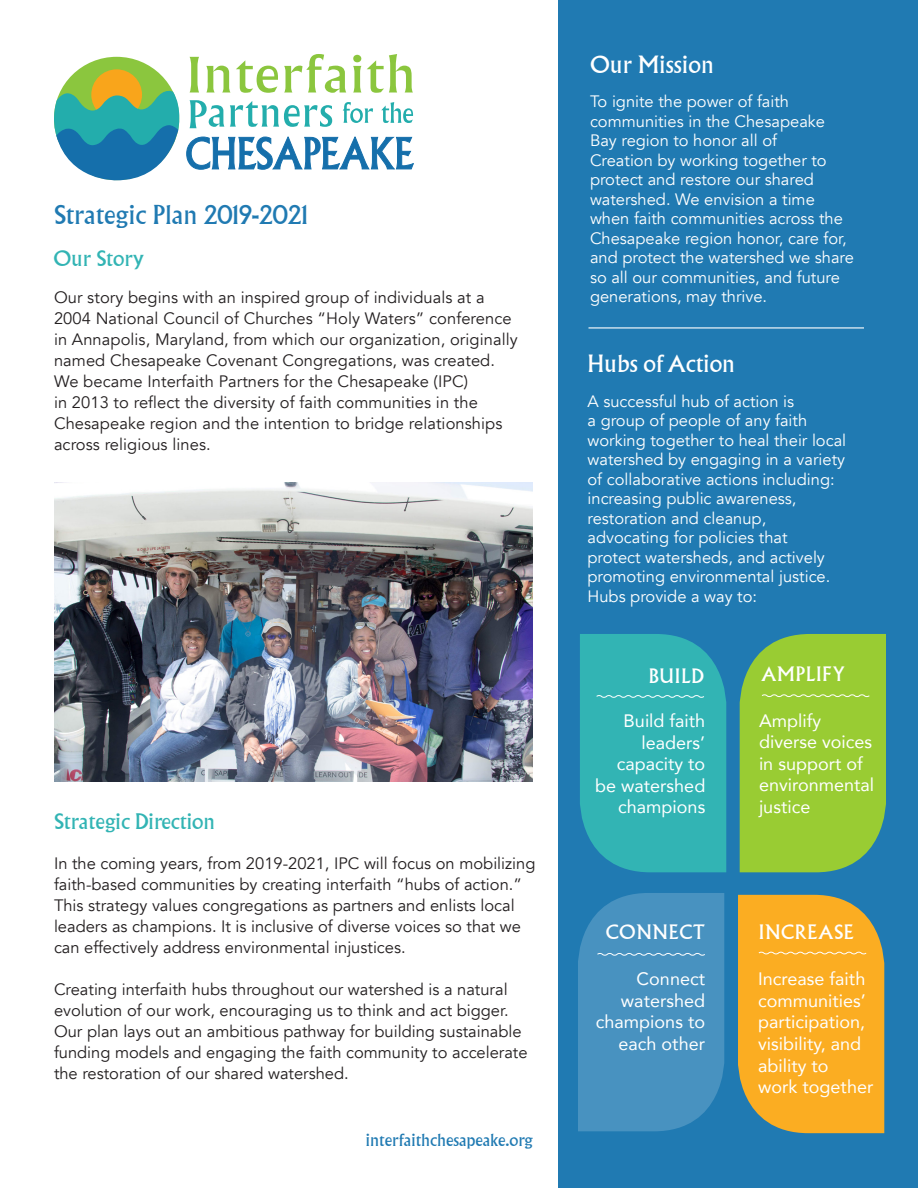
<style>
.page{position:relative;width:918px;height:1188px;background:#fff}
.page>*{position:absolute;margin:0;border:0;box-sizing:border-box;transform-origin:0 0}
.t1{font:25.5px "Albertus";color:#207ab2}
.t2{font:23.25px "Albertus";color:#fff}
.t3{font:21px "Albertus";color:#32b4b4}
.t4{font:19.5px "Albertus";letter-spacing:.04em;color:#fff}
.t5{font:18px/21.6px "Avenir";color:#fff;text-align:right}
.t6{font:16.5px/21px "Avenir";color:#231f20}
.t7{font:16.5px/19.5px "Avenir";color:#fff}
.t8{font:16.5px "Albertus";color:#207ab2}
</style>
<div class="page">
<div style="left:558px;top:0;width:360px;height:1188px;background:#207ab2"></div>
<img style="left:54px;top:483px;width:479px;height:299px">
<svg style="left:54px;top:54px;width:360px;height:126px"></svg>
<hr style="left:588px;top:327px;width:276px;height:1px;background:#fff">
<div style="left:578px;top:893px;width:146px;height:238px;background:#4892c0"></div>
<div style="left:740px;top:634px;width:146px;height:238px;background:#9c3"></div>
<div style="left:580px;top:634px;width:146px;height:238px;background:#32b4b4"></div>
<div style="left:738px;top:895px;width:146px;height:238px;background:#fbad22"></div>
<h1 class="t1" style="left:54px;top:200px;width:255px">Strategic Plan 2019-2021</h1>
<p class="t3" style="left:54px;top:246px;width:92px">Our Story</p>
<p class="t6" style="left:54px;top:288px;width:465px">Our story begins with an inspired group of individuals at a 2004 National Council of Churches “Holy Waters” conference in Annapolis, Maryland, from which our organization, originally named Chesapeake Covenant Congregations, was created.<br>We became Interfaith Partners for the Chesapeake (IPC)<br>in 2013 to reflect the diversity of faith communities in the Chesapeake region and the intention to bridge relationships across religious lines.</p>
<p class="t3" style="left:54px;top:809px;width:162px">Strategic Direction</p>
<p class="t6" style="left:54px;top:854px;width:483px">In the coming years, from 2019-2021, IPC will focus on mobilizing faith-based communities by creating interfaith “hubs of action.” This strategy values congregations as partners and enlists local leaders as champions. It is inclusive of diverse voices so that we can effectively address environmental injustices.</p>
<p class="t6" style="left:54px;top:980px;width:475px">Creating interfaith hubs throughout our watershed is a natural evolution of our work, encouraging us to think and act bigger.<br>Our plan lays out an ambitious pathway for building sustainable funding models and engaging the faith community to accelerate the restoration of our shared watershed.</p>
<p class="t8" style="left:366px;top:1131px;width:168px">interfaithchesapeake.org</p>
<h2 class="t2" style="left:590px;top:51px;width:126px">Our Mission</h2>
<p class="t7" style="left:590px;top:92px;width:265px">To ignite the power of faith communities in the Chesapeake<br>Bay region to honor all of<br>Creation by working together to protect and restore our shared watershed. We envision a time when faith communities across the<br>Chesapeake region honor, care for, and protect the watershed we share so all our communities, and future generations, may thrive.</p>
<h2 class="t2" style="left:588px;top:350px;width:149px">Hubs of Action</h2>
<p class="t7" style="left:588px;top:391px;width:260px">A successful hub of action is<br>a group of people of any faith working together to heal their local watershed by engaging in a variety of collaborative actions including: increasing public awareness, restoration and cleanup, advocating for policies that<br>protect watersheds, and actively promoting environmental justice.<br>Hubs provide a way to:</p>
<p class="t4" style="left:649px;top:664px;width:57px">BUILD</p>
<p class="t5" style="left:595px;top:710px;width:112px">Build faith leaders’ capacity to be watershed champions</p>
<p class="t4" style="left:606px;top:921px;width:101px">CONNECT</p>
<p class="t5" style="left:596px;top:968px;width:111px">Connect watershed champions to each other</p>
<p class="t4" style="left:761px;top:662px;width:85px">AMPLIFY</p>
<p class="t5" style="left:759px;top:709px;width:117px;text-align:left">Amplify diverse voices in support of environmental justice</p>
<p class="t4" style="left:759px;top:921px;width:96px">INCREASE</p>
<p class="t5" style="left:758px;top:968px;width:117px;text-align:left">Increase faith communities’ participation, visibility, and ability to<br>work together</p>
</div>
